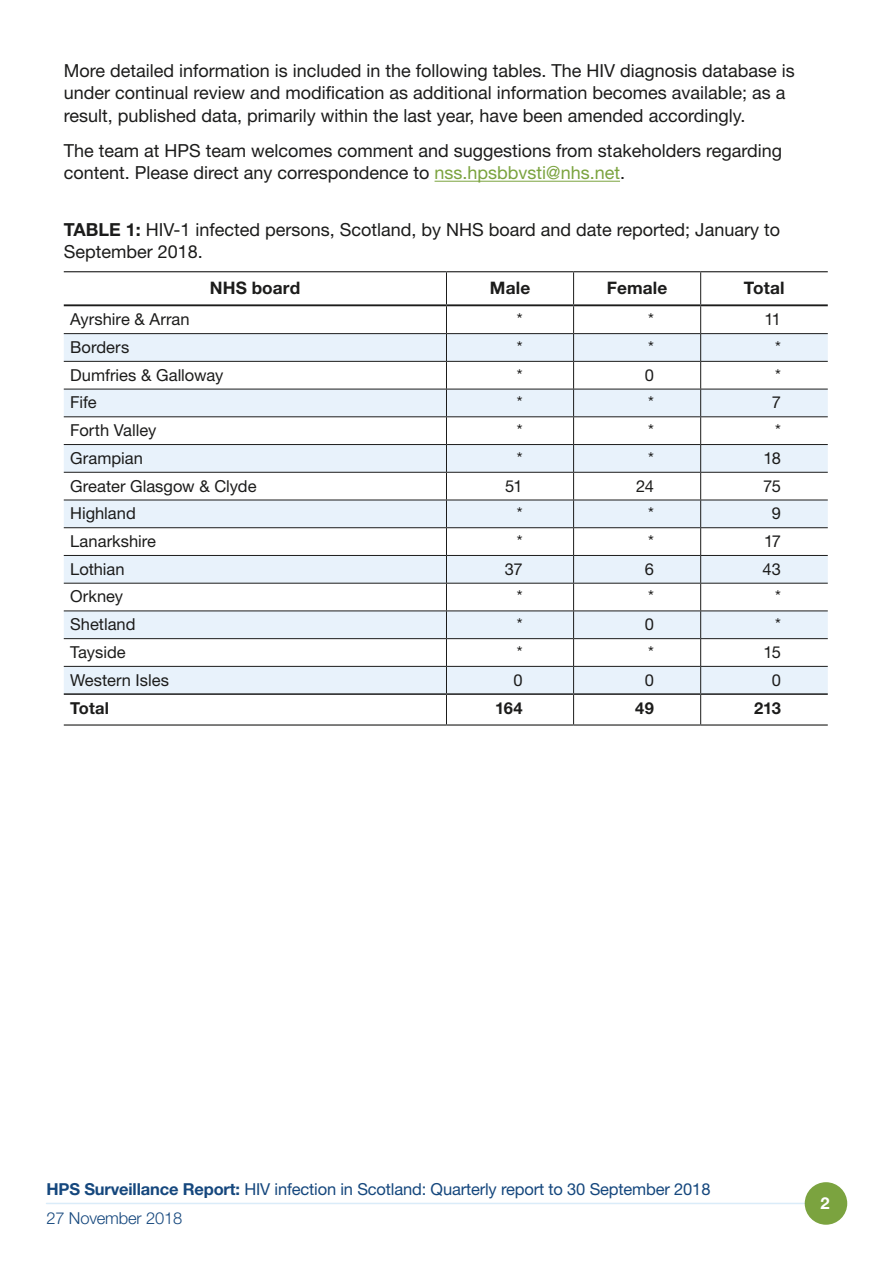
<style>
.page{position:relative;width:893px;height:1263px;background:#fff}
.page>*{position:absolute;margin:0;border:0;box-sizing:border-box;transform-origin:0 0}
.Body{font:18px/22.5px "Helvetica Neue LT Std";color:#1c1c1b}
.Fig_table_caption{font:18px/22.5px "Helvetica Neue LT Std";color:#1c1c1b}
.Table_-_heading{font:700 17.25px "Helvetica Neue LT Std";letter-spacing:.01em;color:#1c1c1b}
.Table_-_body_text{font:16.5px "Helvetica Neue LT Std";color:#1c1c1b}
.t1{font:16.5px/28.3px "Helvetica Neue LT Std";letter-spacing:-.01em;color:#15477d}
.Table_-_total_text{font:700 16.5px "Helvetica Neue LT Std";color:#1c1c1b}
.t2{font:700 16.5px "Helvetica Neue LT Std";color:#fff}
.s1{color:#7ba33f}
.s2{font-weight:700}
.s3{font-weight:300}
</style>
<div class="page">
<hr style="left:46px;top:1203px;width:759px;height:1px;background:#daecf9">
<div style="left:805px;top:1182px;width:42px;height:43px;background:#7ba33f;border-radius:50%"></div>
<hr style="left:435px;top:181px;width:185px;height:1px;background:#7ba33f">
<svg style="left:64px;top:272px;width:764px;height:452px"></svg>
<hr style="left:64px;top:271px;width:382px;height:1px;background:#1c1c1b">
<hr style="left:446px;top:271px;width:128px;height:1px;background:#1c1c1b">
<hr style="left:574px;top:271px;width:127px;height:1px;background:#1c1c1b">
<hr style="left:701px;top:271px;width:127px;height:1px;background:#1c1c1b">
<hr style="left:64px;top:724px;width:382px;height:1px;background:#1c1c1b">
<hr style="left:446px;top:724px;width:128px;height:1px;background:#1c1c1b">
<hr style="left:574px;top:724px;width:127px;height:1px;background:#1c1c1b">
<hr style="left:701px;top:724px;width:127px;height:1px;background:#1c1c1b">
<hr style="left:64px;top:304px;width:382px;height:2px;background:#1c1c1b">
<hr style="left:446px;top:304px;width:128px;height:2px;background:#1c1c1b">
<hr style="left:574px;top:304px;width:127px;height:2px;background:#1c1c1b">
<hr style="left:701px;top:304px;width:127px;height:2px;background:#1c1c1b">
<hr style="left:64px;top:333px;width:382px;height:1px;background:#1c1c1b">
<hr style="left:446px;top:333px;width:128px;height:1px;background:#1c1c1b">
<hr style="left:574px;top:333px;width:127px;height:1px;background:#1c1c1b">
<hr style="left:64px;top:361px;width:382px;height:1px;background:#1c1c1b">
<hr style="left:446px;top:361px;width:128px;height:1px;background:#1c1c1b">
<hr style="left:574px;top:361px;width:127px;height:1px;background:#1c1c1b">
<hr style="left:64px;top:693px;width:382px;height:2px;background:#1c1c1b">
<hr style="left:446px;top:693px;width:128px;height:2px;background:#1c1c1b">
<hr style="left:574px;top:693px;width:127px;height:2px;background:#1c1c1b">
<hr style="left:701px;top:693px;width:127px;height:2px;background:#1c1c1b">
<p class="Body" style="left:64px;top:59px;width:733px">More detailed information is included in the following tables. The HIV diagnosis database is under continual review and modification as additional information becomes available; as a result, published data, primarily within the last year, have been amended accordingly.</p>
<p class="Body" style="left:64px;top:139px;width:720px">The team at HPS team welcomes comment and suggestions from stakeholders regarding content. Please direct any correspondence to <span class="s1">nss.hpsbbvsti@nhs.net</span>.</p>
<p class="Fig_table_caption" style="left:64px;top:218px;width:718px"><span class="s2">TABLE 1:</span> HIV-1 infected persons, Scotland, by NHS board and date reported; January to<br>September 2018.</p>
<p class="Table_-_heading" style="left:210px;top:277px;width:92px">NHS board</p>
<p class="Table_-_heading" style="left:490px;top:277px;width:42px">Male</p>
<p class="Table_-_heading" style="left:607px;top:277px;width:62px">Female</p>
<p class="Table_-_heading" style="left:744px;top:277px;width:42px">Total</p>
<p class="Table_-_body_text" style="left:70px;top:309px;width:121px">Ayrshire &amp; Arran</p>
<p class="Table_-_body_text" style="left:517px;top:309px;width:7px">*</p>
<p class="Table_-_body_text" style="left:648px;top:309px;width:7px">*</p>
<p class="Table_-_body_text" style="left:764px;top:309px;width:18px">11</p>
<p class="Table_-_body_text" style="left:70px;top:337px;width:61px">Borders</p>
<p class="Table_-_body_text" style="left:517px;top:337px;width:7px">*</p>
<p class="Table_-_body_text" style="left:648px;top:337px;width:7px">*</p>
<p class="Table_-_body_text" style="left:775px;top:337px;width:7px">*</p>
<p class="Table_-_body_text" style="left:70px;top:365px;width:155px">Dumfries &amp; Galloway</p>
<p class="Table_-_body_text" style="left:517px;top:365px;width:7px">*</p>
<p class="Table_-_body_text" style="left:645px;top:365px;width:11px">0</p>
<p class="Table_-_body_text" style="left:775px;top:365px;width:7px">*</p>
<p class="Table_-_body_text" style="left:70px;top:393px;width:28px">Fife</p>
<p class="Table_-_body_text" style="left:517px;top:393px;width:7px">*</p>
<p class="Table_-_body_text" style="left:648px;top:393px;width:7px">*</p>
<p class="Table_-_body_text" style="left:772px;top:393px;width:11px">7</p>
<p class="Table_-_body_text" style="left:70px;top:420px;width:88px">Forth Valley</p>
<p class="Table_-_body_text" style="left:517px;top:420px;width:7px">*</p>
<p class="Table_-_body_text" style="left:648px;top:420px;width:7px">*</p>
<p class="Table_-_body_text" style="left:775px;top:420px;width:7px">*</p>
<p class="Table_-_body_text" style="left:70px;top:448px;width:74px">Grampian</p>
<p class="Table_-_body_text" style="left:517px;top:448px;width:7px">*</p>
<p class="Table_-_body_text" style="left:648px;top:448px;width:7px">*</p>
<p class="Table_-_body_text" style="left:764px;top:448px;width:19px">18</p>
<p class="Table_-_body_text" style="left:70px;top:476px;width:188px">Greater Glasgow &amp; Clyde</p>
<p class="Table_-_body_text" style="left:505px;top:476px;width:19px">51</p>
<p class="Table_-_body_text" style="left:636px;top:476px;width:19px">24</p>
<p class="Table_-_body_text" style="left:763px;top:476px;width:19px">75</p>
<p class="Table_-_body_text" style="left:70px;top:503px;width:67px">Highland</p>
<p class="Table_-_body_text" style="left:517px;top:503px;width:7px">*</p>
<p class="Table_-_body_text" style="left:648px;top:503px;width:7px">*</p>
<p class="Table_-_body_text" style="left:772px;top:503px;width:11px">9</p>
<p class="Table_-_body_text" style="left:70px;top:531px;width:87px">Lanarkshire</p>
<p class="Table_-_body_text" style="left:517px;top:531px;width:7px">*</p>
<p class="Table_-_body_text" style="left:648px;top:531px;width:7px">*</p>
<p class="Table_-_body_text" style="left:764px;top:531px;width:18px">17</p>
<p class="Table_-_body_text" style="left:70px;top:559px;width:56px">Lothian</p>
<p class="Table_-_body_text" style="left:505px;top:559px;width:19px">37</p>
<p class="Table_-_body_text" style="left:645px;top:559px;width:11px">6</p>
<p class="Table_-_body_text" style="left:763px;top:559px;width:20px">43</p>
<p class="Table_-_body_text" style="left:70px;top:587px;width:55px">Orkney</p>
<p class="Table_-_body_text" style="left:517px;top:587px;width:7px">*</p>
<p class="Table_-_body_text" style="left:648px;top:587px;width:7px">*</p>
<p class="Table_-_body_text" style="left:775px;top:587px;width:7px">*</p>
<p class="Table_-_body_text" style="left:70px;top:614px;width:67px">Shetland</p>
<p class="Table_-_body_text" style="left:517px;top:614px;width:7px">*</p>
<p class="Table_-_body_text" style="left:645px;top:614px;width:11px">0</p>
<p class="Table_-_body_text" style="left:775px;top:614px;width:7px">*</p>
<p class="Table_-_body_text" style="left:70px;top:642px;width:57px">Tayside</p>
<p class="Table_-_body_text" style="left:517px;top:642px;width:7px">*</p>
<p class="Table_-_body_text" style="left:648px;top:642px;width:7px">*</p>
<p class="Table_-_body_text" style="left:764px;top:642px;width:19px">15</p>
<p class="Table_-_body_text" style="left:70px;top:670px;width:100px">Western Isles</p>
<p class="Table_-_body_text" style="left:513px;top:670px;width:11px">0</p>
<p class="Table_-_body_text" style="left:645px;top:670px;width:11px">0</p>
<p class="Table_-_body_text" style="left:772px;top:670px;width:11px">0</p>
<p class="Table_-_total_text" style="left:70px;top:698px;width:40px">Total</p>
<p class="Table_-_total_text" style="left:495px;top:698px;width:29px">164</p>
<p class="Table_-_total_text" style="left:635px;top:698px;width:20px">49</p>
<p class="Table_-_total_text" style="left:754px;top:698px;width:28px">213</p>
<p class="t1" style="left:46px;top:1175px;width:665px"><span class="s2">HPS Surveillance Report:</span> HIV infection in Scotland: Quarterly report to 30 September 2018<br><span class="s3">27 November 2018</span></p>
<p class="t2" style="left:820px;top:1193px;width:11px">2</p>
</div>
